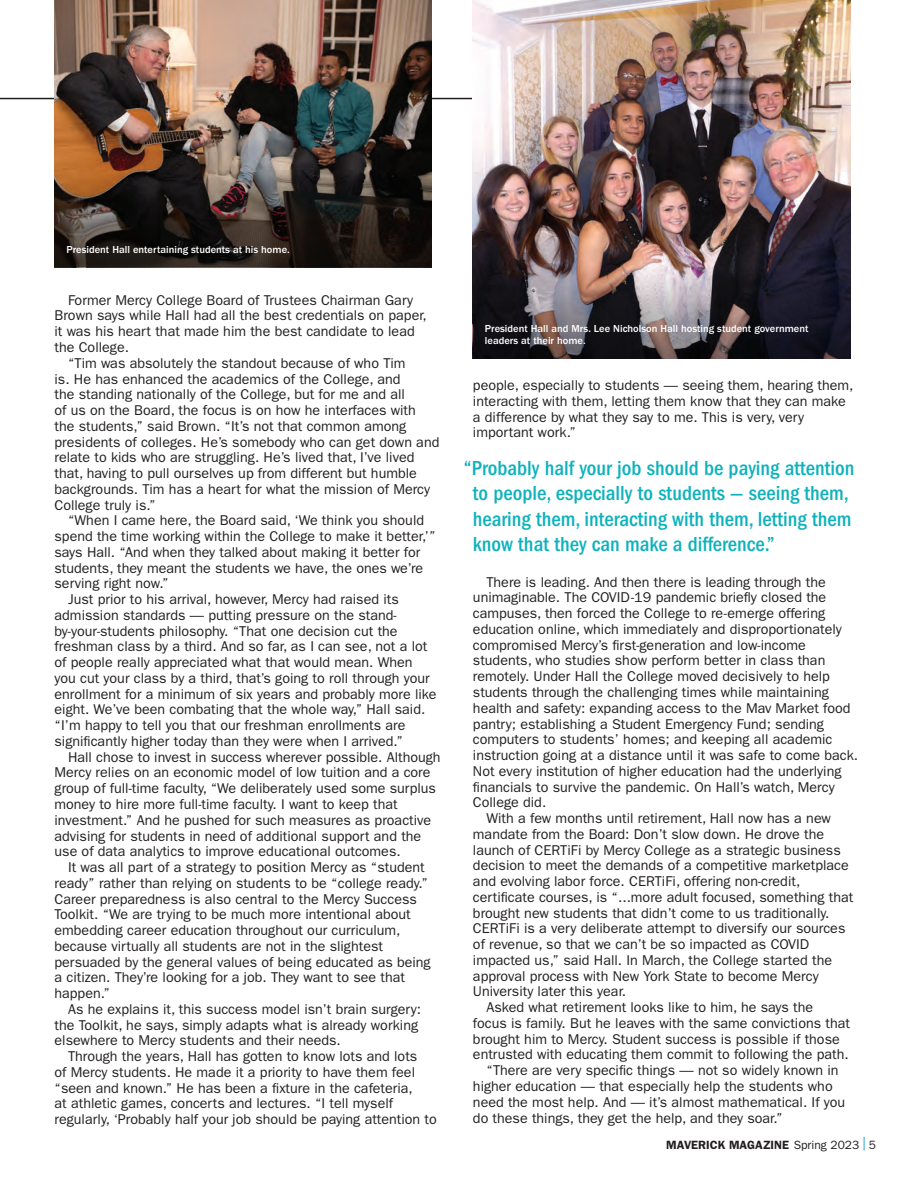
<style>
.page{position:relative;width:920px;height:1190px;background:#fff}
.page>*{position:absolute;margin:0;border:0;box-sizing:border-box;transform-origin:0 0}
.t1{font:500 condensed 21px/25.5px "ITC Franklin Gothic Std";color:#0eb2bc}
.t2{font:14.25px/15.8px "ITC Franklin Gothic Std";color:#231f20}
.t3{font:600 12px "ITC Franklin Gothic Std";color:#231f20}
.t4{font:500 10.5px/12px "ITC Franklin Gothic Std";color:#fff}
.s1{font-weight:400}
.s2{font-weight:400;font-size:13.5px;color:#009bc8}
</style>
<div class="page">
<hr style="left:0;top:98px;width:763px;height:1px;background:#231f20">
<img style="left:472px;top:0;width:377px;height:174px">
<img style="left:55px;top:0;width:376px;height:268px">
<img style="left:55px;top:82px;width:376px;height:185px">
<img style="left:472px;top:174px;width:377px;height:185px">
<p class="t4" style="left:66px;top:243px;width:225px">President Hall entertaining students at his home.</p>
<p class="t2" style="left:55px;top:292px;width:373px;text-indent:13px">Former Mercy College Board of Trustees Chairman Gary Brown says while Hall had all the best credentials on paper, it was his heart that made him the best candidate to lead the College.</p>
<p class="t2" style="left:55px;top:355px;width:386px;text-indent:13px">“Tim was absolutely the standout because of who Tim<br>is. He has enhanced the academics of the College, and<br>the standing nationally of the College, but for me and all<br>of us on the Board, the focus is on how he interfaces with<br>the students,” said Brown. “It’s not that common among presidents of colleges. He’s somebody who can get down and relate to kids who are struggling. He’s lived that, I’ve lived that, having to pull ourselves up from different but humble backgrounds. Tim has a heart for what the mission of Mercy College truly is.”</p>
<p class="t2" style="left:68px;top:512px;width:357px">“When I came here, the Board said, ‘We think you should</p>
<p class="t2" style="left:55px;top:528px;width:382px">spend the time working within the College to make it better,’”</p>
<p class="t2" style="left:55px;top:544px;width:367px">says Hall. “And when they talked about making it better for</p>
<p class="t2" style="left:55px;top:560px;width:370px">students, they meant the students we have, the ones we’re</p>
<p class="t2" style="left:55px;top:575px;width:116px">serving right now.”</p>
<p class="t2" style="left:68px;top:591px;width:332px">Just prior to his arrival, however, Mercy had raised its</p>
<p class="t2" style="left:55px;top:607px;width:343px">admission standards — putting pressure on the stand-</p>
<p class="t2" style="left:55px;top:623px;width:344px">by-your-students philosophy. “That one decision cut the</p>
<p class="t2" style="left:55px;top:638px;width:374px">freshman class by a third. And so far, as I can see, not a lot</p>
<p class="t2" style="left:55px;top:654px;width:359px">of people really appreciated what that would mean. When</p>
<p class="t2" style="left:55px;top:670px;width:376px">you cut your class by a third, that’s going to roll through your</p>
<p class="t2" style="left:55px;top:686px;width:383px">enrollment for a minimum of six years and probably more like</p>
<p class="t2" style="left:55px;top:701px;width:372px">eight. We’ve been combating that the whole way,” Hall said.</p>
<p class="t2" style="left:55px;top:717px;width:352px">“I’m happy to tell you that our freshman enrollments are</p>
<p class="t2" style="left:55px;top:733px;width:350px">significantly higher today than they were when I arrived.”</p>
<p class="t2" style="left:68px;top:748px;width:374px">Hall chose to invest in success wherever possible. Although</p>
<p class="t2" style="left:54px;top:764px;width:377px">Mercy relies on an economic model of low tuition and a core</p>
<p class="t2" style="left:54px;top:780px;width:383px">group of full-time faculty, “We deliberately used some surplus</p>
<p class="t2" style="left:54px;top:796px;width:344px">money to hire more full-time faculty. I want to keep that</p>
<p class="t2" style="left:54px;top:811px;width:378px">investment.” And he pushed for such measures as proactive</p>
<p class="t2" style="left:54px;top:827px;width:368px">advising for students in need of additional support and the</p>
<p class="t2" style="left:54px;top:843px;width:347px">use of data analytics to improve educational outcomes.</p>
<p class="t2" style="left:68px;top:859px;width:358px">It was all part of a strategy to position Mercy as “student</p>
<p class="t2" style="left:54px;top:874px;width:374px">ready” rather than relying on students to be “college ready.”</p>
<p class="t2" style="left:54px;top:890px;width:363px">Career preparedness is also central to the Mercy Success</p>
<p class="t2" style="left:54px;top:906px;width:357px">Toolkit. “We are trying to be much more intentional about</p>
<p class="t2" style="left:54px;top:922px;width:347px">embedding career education throughout our curriculum,</p>
<p class="t2" style="left:54px;top:937px;width:330px">because virtually all students are not in the slightest</p>
<p class="t2" style="left:54px;top:953px;width:377px">persuaded by the general values of being educated as being</p>
<p class="t2" style="left:54px;top:969px;width:352px">a citizen. They’re looking for a job. They want to see that</p>
<p class="t2" style="left:54px;top:985px;width:57px">happen.”</p>
<p class="t2" style="left:68px;top:1000px;width:354px">As he explains it, this success model isn’t brain surgery:</p>
<p class="t2" style="left:54px;top:1016px;width:365px">the Toolkit, he says, simply adapts what is already working</p>
<p class="t2" style="left:54px;top:1032px;width:287px">elsewhere to Mercy students and their needs.</p>
<p class="t2" style="left:68px;top:1048px;width:350px">Through the years, Hall has gotten to know lots and lots</p>
<p class="t2" style="left:54px;top:1063px;width:362px">of Mercy students. He made it a priority to have them feel</p>
<p class="t2" style="left:54px;top:1079px;width:359px">“seen and known.” He has been a fixture in the cafeteria,</p>
<p class="t2" style="left:54px;top:1095px;width:340px">at athletic games, concerts and lectures. “I tell myself</p>
<p class="t2" style="left:54px;top:1111px;width:383px">regularly, ‘Probably half your job should be paying attention to</p>
<p class="t4" style="left:484px;top:323px;width:325px">President Hall and Mrs. Lee Nicholson Hall hosting student government leaders at their home.</p>
<p class="t2" style="left:472px;top:377px;width:382px">people, especially to students — seeing them, hearing them, interacting with them, letting them know that they can make a difference by what they say to me. This is very, very important work.”</p>
<h1 class="t1" style="left:472px;top:455px;width:383px;text-indent:-9px">“Probably half your job should be paying attention to people, especially to students — seeing them, hearing them, interacting with them, letting them know that they can make a difference.”</h1>
<p class="t2" style="left:486px;top:574px;width:341px">There is leading. And then there is leading through the</p>
<p class="t2" style="left:472px;top:589px;width:354px">unimaginable. The COVID-19 pandemic briefly closed the</p>
<p class="t2" style="left:472px;top:605px;width:353px">campuses, then forced the College to re-emerge offering</p>
<p class="t2" style="left:472px;top:621px;width:370px">education online, which immediately and disproportionately</p>
<p class="t2" style="left:472px;top:637px;width:334px">compromised Mercy’s first-generation and low-income</p>
<p class="t2" style="left:472px;top:652px;width:354px">students, who studies show perform better in class than</p>
<p class="t2" style="left:472px;top:668px;width:358px">remotely. Under Hall the College moved decisively to help</p>
<p class="t2" style="left:472px;top:684px;width:357px">students through the challenging times while maintaining</p>
<p class="t2" style="left:472px;top:700px;width:379px">health and safety: expanding access to the Mav Market food</p>
<p class="t2" style="left:472px;top:715px;width:352px">pantry; establishing a Student Emergency Fund; sending</p>
<p class="t2" style="left:472px;top:731px;width:361px">computers to students’ homes; and keeping all academic</p>
<p class="t2" style="left:472px;top:747px;width:386px">instruction going at a distance until it was safe to come back.</p>
<p class="t2" style="left:472px;top:763px;width:370px">Not every institution of higher education had the underlying</p>
<p class="t2" style="left:472px;top:778px;width:363px">financials to survive the pandemic. On Hall’s watch, Mercy</p>
<p class="t2" style="left:472px;top:794px;width:75px">College did.</p>
<p class="t2" style="left:486px;top:810px;width:346px">With a few months until retirement, Hall now has a new</p>
<p class="t2" style="left:472px;top:826px;width:352px">mandate from the Board: Don’t slow down. He drove the</p>
<p class="t2" style="left:472px;top:841px;width:369px">launch of CERTiFi by Mercy College as a strategic business</p>
<p class="t2" style="left:472px;top:857px;width:377px">decision to meet the demands of a competitive marketplace</p>
<p class="t2" style="left:472px;top:873px;width:328px">and evolving labor force. CERTiFi, offering non-credit,</p>
<p class="t2" style="left:472px;top:889px;width:381px">certificate courses, is “...more adult focused, something that</p>
<p class="t2" style="left:472px;top:904px;width:358px">brought new students that didn’t come to us traditionally.</p>
<p class="t2" style="left:472px;top:920px;width:374px">CERTiFi is a very deliberate attempt to diversify our sources</p>
<p class="t2" style="left:472px;top:936px;width:338px">of revenue, so that we can’t be so impacted as COVID</p>
<p class="t2" style="left:472px;top:952px;width:360px">impacted us,” said Hall. In March, the College started the</p>
<p class="t2" style="left:472px;top:967px;width:347px">approval process with New York State to become Mercy</p>
<p class="t2" style="left:472px;top:983px;width:154px">University later this year.</p>
<p class="t2" style="left:486px;top:999px;width:328px">Asked what retirement looks like to him, he says the</p>
<p class="t2" style="left:472px;top:1014px;width:378px">focus is family. But he leaves with the same convictions that</p>
<p class="t2" style="left:472px;top:1030px;width:368px">brought him to Mercy. Student success is possible if those</p>
<p class="t2" style="left:472px;top:1046px;width:377px">entrusted with educating them commit to following the path.</p>
<p class="t2" style="left:486px;top:1062px;width:353px">“There are very specific things — not so widely known in</p>
<p class="t2" style="left:472px;top:1077px;width:361px">higher education — that especially help the students who</p>
<p class="t2" style="left:472px;top:1093px;width:373px">need the most help. And — it’s almost mathematical. If you</p>
<p class="t2" style="left:472px;top:1109px;width:311px">do these things, they get the help, and they soar.”</p>
<p class="t3" style="left:666px;top:1136px;width:211px">MAVERICK MAGAZINE <span class="s1">Spring 2023</span> <span class="s2">|</span> <span class="s1">5</span></p>
</div>
